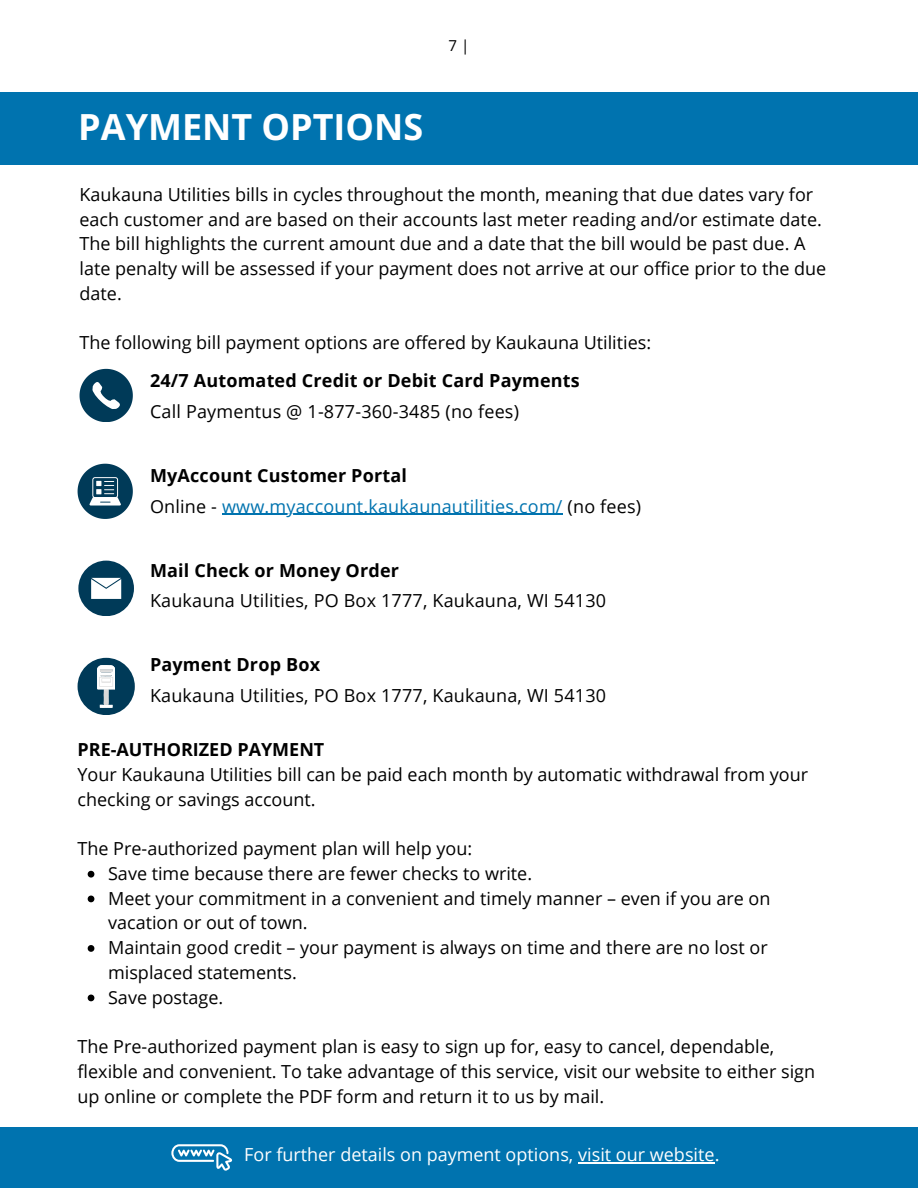
<style>
.page{position:relative;width:918px;height:1188px;background:#fff}
.page>*{position:absolute;margin:0;border:0;box-sizing:border-box;transform-origin:0 0}
.t1{font:700 36px "Open Sans";color:#fff}
.t2{font:18px/24.8px "Open Sans";color:#000}
.t3{font:700 18px "Open Sans";letter-spacing:.01em;color:#000}
.t4{font:18px/30.3px "Open Sans";letter-spacing:.01em;color:#0073af}
.t5{font:18px "Open Sans";color:#fff}
.t6{font:15px "Open Sans";color:#000}
.s1{font-weight:700;color:#000}
.s2{color:#000}
</style>
<div class="page">
<div style="left:0;top:92px;width:918px;height:72px;background:#0073af"></div>
<svg style="left:80px;top:369px;width:52px;height:53px"></svg>
<svg style="left:78px;top:464px;width:55px;height:55px"></svg>
<div style="left:78px;top:561px;width:56px;height:55px;background:#003a58;border-radius:50%"></div>
<svg style="left:91px;top:578px;width:30px;height:21px"></svg>
<div style="left:78px;top:658px;width:57px;height:57px;background:#003a58;border-radius:50%"></div>
<svg style="left:97px;top:665px;width:18px;height:43px"></svg>
<hr style="left:222px;top:514px;width:341px;height:1px;background:#0073af">
<div style="left:0;top:1127px;width:918px;height:61px;background:#0073af"></div>
<svg style="left:88px;top:871px;width:6px;height:7px"></svg>
<svg style="left:88px;top:896px;width:6px;height:6px"></svg>
<svg style="left:88px;top:945px;width:6px;height:7px"></svg>
<svg style="left:88px;top:995px;width:6px;height:6px"></svg>
<svg style="left:171px;top:1144px;width:61px;height:27px"></svg>
<hr style="left:578px;top:1163px;width:137px;height:1px;background:#fff">
<h1 class="t1" style="left:78px;top:102px;width:346px">PAYMENT OPTIONS</h1>
<p class="t6" style="left:449px;top:35px;width:22px">7 |</p>
<p class="t2" style="left:80px;top:181px;width:748px">Kaukauna Utilities bills in cycles throughout the month, meaning that due dates vary for each customer and are based on their accounts last meter reading and/or estimate date.<br>The bill highlights the current amount due and a date that the bill would be past due. A late penalty will be assessed if your payment does not arrive at our office prior to the due date.</p>
<p class="t2" style="left:80px;top:330px;width:573px">The following bill payment options are offered by Kaukauna Utilities:</p>
<p class="t3" style="left:150px;top:368px;width:431px">24/7 Automated Credit or Debit Card Payments</p>
<p class="t2" style="left:150px;top:398px;width:371px">Call Paymentus @ 1-877-360-3485 (no fees)</p>
<p class="t4" style="left:150px;top:460px;width:493px"><span class="s1">MyAccount Customer Portal<br></span><span class="s2">Online -</span> www.myaccount.kaukaunautilities.com/ <span class="s2">(no fees)</span></p>
<p class="t3" style="left:150px;top:558px;width:251px">Mail Check or Money Order</p>
<p class="t2" style="left:150px;top:588px;width:458px">Kaukauna Utilities, PO Box 1777, Kaukauna, WI 54130</p>
<p class="t3" style="left:150px;top:652px;width:172px">Payment Drop Box</p>
<p class="t2" style="left:150px;top:682px;width:458px">Kaukauna Utilities, PO Box 1777, Kaukauna, WI 54130</p>
<p class="t3" style="left:78px;top:737px;width:248px">PRE-AUTHORIZED PAYMENT</p>
<p class="t2" style="left:78px;top:761px;width:732px">Your Kaukauna Utilities bill can be paid each month by automatic withdrawal from your checking or savings account.</p>
<p class="t2" style="left:108px;top:836px;width:664px;text-indent:-31px">The Pre-authorized payment plan will help you:<br>Save time because there are fewer checks to write.<br>Meet your commitment in a convenient and timely manner – even if you are on vacation or out of town.<br>Maintain good credit – your payment is always on time and there are no lost or misplaced statements.<br>Save postage.</p>
<p class="t2" style="left:78px;top:1034px;width:739px">The Pre-authorized payment plan is easy to sign up for, easy to cancel, dependable, flexible and convenient. To take advantage of this service, visit our website to either sign up online or complete the PDF form and return it to us by mail.</p>
<p class="t5" style="left:244px;top:1142px;width:477px">For further details on payment options, visit our website.</p>
</div>
